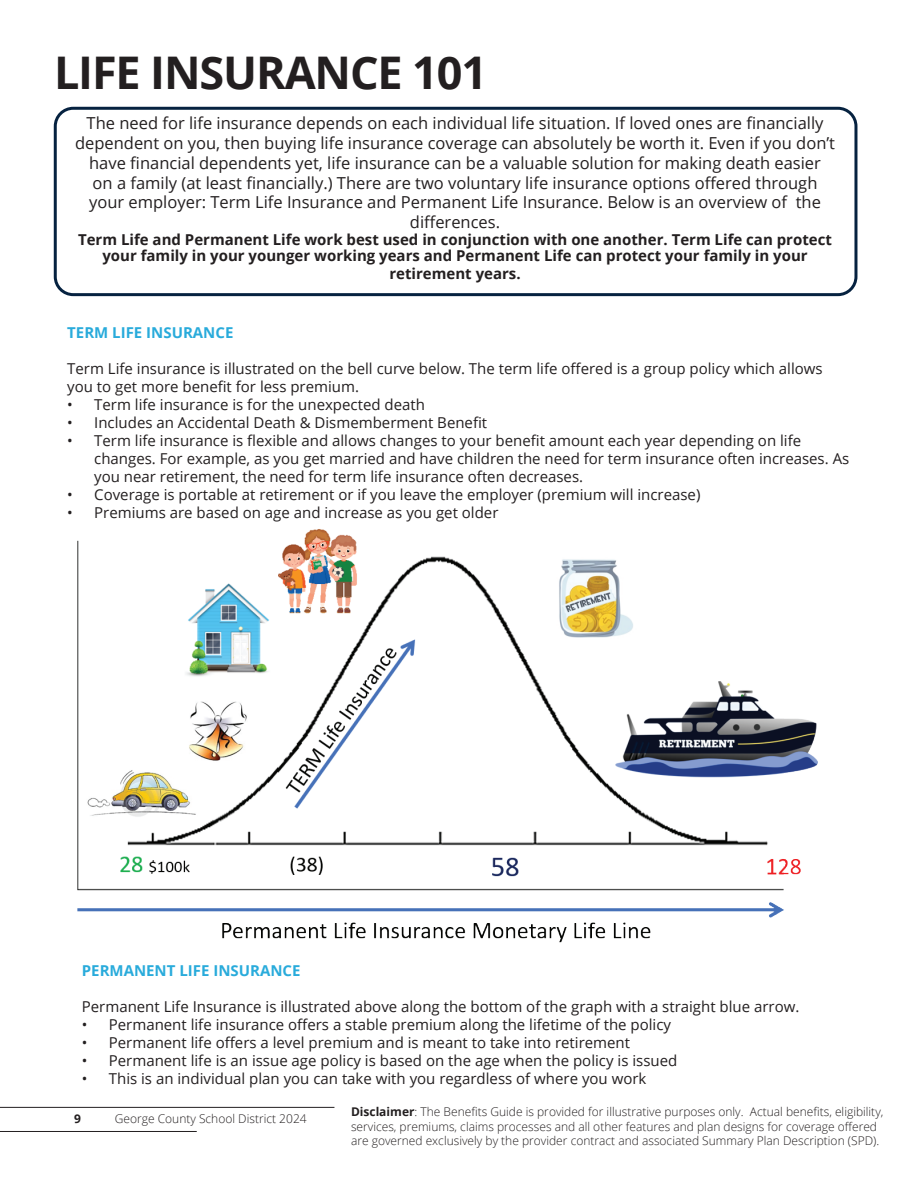
<style>
.page{position:relative;width:918px;height:1188px;background:#fff}
.page>*{position:absolute;margin:0;border:0;box-sizing:border-box;transform-origin:0 0}
.t1{font:700 45px "Open Sans";letter-spacing:-.025em;color:#231f20}
.t2{font:16.5px/19.8px "Open Sans";color:#231f20;text-align:center}
.t3{font:15px/18px "Open Sans";color:#231f20}
.t4{font:700 15px/16.5px "Open Sans";color:#231f20;text-align:center}
.t5{font:700 15px "Open Sans";color:#29abdb}
.t6{font:300 12px/14.4px "Open Sans";color:#231f20}
.t7{font:700 12px "Open Sans";color:#231f20}
.s1{font-weight:700}
</style>
<div class="page">
<hr style="left:0;top:1107px;width:334px;height:1px;background:#231f20">
<hr style="left:0;top:1131px;width:197px;height:1px;background:#231f20">
<div style="left:54px;top:107px;width:803px;height:189px;border:3px solid #062240;border-radius:18px"></div>
<img style="left:77px;top:529px;width:740px;height:414px">
<h1 class="t1" style="left:54px;top:41px;width:435px">LIFE INSURANCE 101</h1>
<p class="t2" style="left:75px;top:113px;width:762px">The need for life insurance depends on each individual life situation. If loved ones are financially dependent on you, then buying life insurance coverage can absolutely be worth it. Even if you don’t have financial dependents yet, life insurance can be a valuable solution for making death easier<br>on a family (at least financially.) There are two voluntary life insurance options offered through your employer: Term Life Insurance and Permanent Life Insurance. Below is an overview of the differences.</p>
<p class="t4" style="left:78px;top:231px;width:755px">Term Life and Permanent Life work best used in conjunction with one another. Term Life can protect your family in your younger working years and Permanent Life can protect your family in your</p>
<p class="t4" style="left:389px;top:265px;width:133px">retirement years.</p>
<p class="t5" style="left:67px;top:322px;width:168px">TERM LIFE INSURANCE</p>
<p class="t3" style="left:67px;top:359px;width:757px">Term Life insurance is illustrated on the bell curve below. The term life offered is a group policy which allows you to get more benefit for less premium.</p>
<p class="t3" style="left:67px;top:395px;width:359px">• Term life insurance is for the unexpected death</p>
<p class="t3" style="left:67px;top:413px;width:421px">• Includes an Accidental Death &amp; Dismemberment Benefit</p>
<p class="t3" style="left:94px;top:431px;width:757px;text-indent:-27px">• Term life insurance is flexible and allows changes to your benefit amount each year depending on life changes. For example, as you get married and have children the need for term insurance often increases. As you near retirement, the need for term life insurance often decreases.</p>
<p class="t3" style="left:67px;top:485px;width:635px">• Coverage is portable at retirement or if you leave the employer (premium will increase)</p>
<p class="t3" style="left:67px;top:503px;width:433px">• Premiums are based on age and increase as you get older</p>
<p class="t5" style="left:82px;top:960px;width:220px">PERMANENT LIFE INSURANCE</p>
<p class="t3" style="left:82px;top:997px;width:719px">Permanent Life Insurance is illustrated above along the bottom of the graph with a straight blue arrow.</p>
<p class="t3" style="left:82px;top:1015px;width:591px">• Permanent life insurance offers a stable premium along the lifetime of the policy</p>
<p class="t3" style="left:82px;top:1033px;width:550px">• Permanent life offers a level premium and is meant to take into retirement</p>
<p class="t3" style="left:82px;top:1051px;width:597px">• Permanent life is an issue age policy is based on the age when the policy is issued</p>
<p class="t3" style="left:82px;top:1069px;width:566px">• This is an individual plan you can take with you regardless of where you work</p>
<p class="t7" style="left:74px;top:1110px;width:8px">9</p>
<p class="t6" style="left:115px;top:1111px;width:193px">George County School District 2024</p>
<p class="t6" style="left:351px;top:1104px;width:534px"><span class="s1">Disclaimer</span>: The Benefits Guide is provided for illustrative purposes only. Actual benefits, eligibility, services, premiums, claims processes and all other features and plan designs for coverage offered are governed exclusively by the provider contract and associated Summary Plan Description (SPD).</p>
</div>
